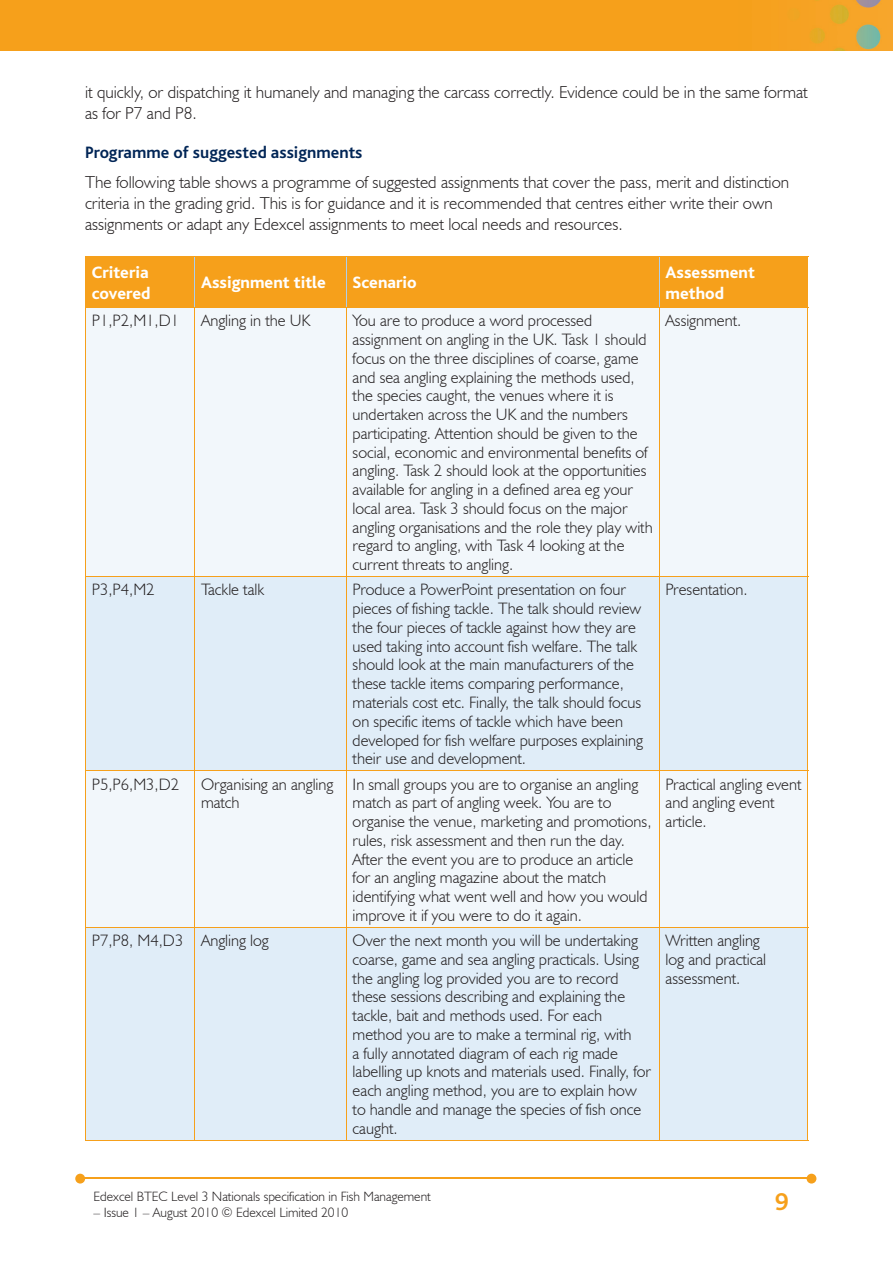
<style>
.page{position:relative;width:893px;height:1263px;background:#fff}
.page>*{position:absolute;margin:0;border:0;box-sizing:border-box;transform-origin:0 0}
.t1{font:700 25.5px "Bliss";color:#f6a01b}
.t2{font:300 17.25px/21px "Humanist 521 BT";color:#231f20}
.t3{font:800 17.25px/21px "Bliss";color:#fff}
.t4{font:700 17.25px "Bliss";color:#002556}
.t5{font:300 16.5px/18.8px "Humanist 521 BT";color:#231f20}
.t6{font:300 13.5px "Humanist 521 BT";color:#231f20}
</style>
<div class="page">
<img style="left:0;top:0;width:893px;height:51px">
<hr style="left:82px;top:1178px;width:728px;height:1px;background:#f6a01b">
<svg style="left:807px;top:1174px;width:9px;height:9px"></svg>
<svg style="left:75px;top:1174px;width:10px;height:9px"></svg>
<div style="left:86px;top:257px;width:721px;height:50px;background:#f6a01b"></div>
<div style="left:86px;top:308px;width:721px;height:268px;background:#f2f7fb"></div>
<svg style="left:86px;top:577px;width:721px;height:562px;fill:#e0edf8"></svg>
<hr style="left:194px;top:257px;width:1px;height:50px;background:#accfed">
<hr style="left:346px;top:257px;width:1px;height:50px;background:#accfed">
<hr style="left:659px;top:257px;width:1px;height:50px;background:#accfed">
<hr style="left:85px;top:257px;width:1px;height:50px;background:#f6a01b">
<hr style="left:807px;top:257px;width:1px;height:50px;background:#f6a01b">
<hr style="left:85px;top:256px;width:110px;height:1px;background:#f6a01b">
<hr style="left:195px;top:256px;width:151px;height:1px;background:#f6a01b">
<hr style="left:346px;top:256px;width:313px;height:1px;background:#f6a01b">
<hr style="left:659px;top:256px;width:149px;height:1px;background:#f6a01b">
<hr style="left:194px;top:308px;width:1px;height:268px;background:#f6a01b">
<hr style="left:346px;top:308px;width:1px;height:268px;background:#f6a01b">
<hr style="left:659px;top:308px;width:1px;height:268px;background:#f6a01b">
<hr style="left:85px;top:308px;width:1px;height:268px;background:#f6a01b">
<hr style="left:807px;top:308px;width:1px;height:268px;background:#f6a01b">
<hr style="left:85px;top:307px;width:110px;height:1px;background:#f6a01b">
<hr style="left:195px;top:307px;width:151px;height:1px;background:#f6a01b">
<hr style="left:346px;top:307px;width:313px;height:1px;background:#f6a01b">
<hr style="left:659px;top:307px;width:149px;height:1px;background:#f6a01b">
<hr style="left:194px;top:577px;width:1px;height:193px;background:#f6a01b">
<hr style="left:346px;top:577px;width:1px;height:193px;background:#f6a01b">
<hr style="left:659px;top:577px;width:1px;height:193px;background:#f6a01b">
<hr style="left:85px;top:577px;width:1px;height:193px;background:#f6a01b">
<hr style="left:807px;top:577px;width:1px;height:193px;background:#f6a01b">
<hr style="left:85px;top:576px;width:110px;height:1px;background:#f6a01b">
<hr style="left:195px;top:576px;width:151px;height:1px;background:#f6a01b">
<hr style="left:346px;top:576px;width:313px;height:1px;background:#f6a01b">
<hr style="left:659px;top:576px;width:149px;height:1px;background:#f6a01b">
<hr style="left:194px;top:771px;width:1px;height:156px;background:#f6a01b">
<hr style="left:346px;top:771px;width:1px;height:156px;background:#f6a01b">
<hr style="left:659px;top:771px;width:1px;height:156px;background:#f6a01b">
<hr style="left:85px;top:771px;width:1px;height:156px;background:#f6a01b">
<hr style="left:807px;top:771px;width:1px;height:156px;background:#f6a01b">
<hr style="left:85px;top:770px;width:110px;height:1px;background:#f6a01b">
<hr style="left:195px;top:770px;width:151px;height:1px;background:#f6a01b">
<hr style="left:346px;top:770px;width:313px;height:1px;background:#f6a01b">
<hr style="left:659px;top:770px;width:149px;height:1px;background:#f6a01b">
<hr style="left:194px;top:927px;width:1px;height:212px;background:#f6a01b">
<hr style="left:346px;top:927px;width:1px;height:212px;background:#f6a01b">
<hr style="left:659px;top:927px;width:1px;height:212px;background:#f6a01b">
<hr style="left:85px;top:1139px;width:110px;height:1px;background:#f6a01b">
<hr style="left:195px;top:1139px;width:151px;height:1px;background:#f6a01b">
<hr style="left:346px;top:1139px;width:313px;height:1px;background:#f6a01b">
<hr style="left:659px;top:1139px;width:149px;height:1px;background:#f6a01b">
<hr style="left:85px;top:927px;width:1px;height:212px;background:#f6a01b">
<hr style="left:807px;top:927px;width:1px;height:212px;background:#f6a01b">
<hr style="left:85px;top:927px;width:110px;height:1px;background:#f6a01b">
<hr style="left:195px;top:927px;width:151px;height:1px;background:#f6a01b">
<hr style="left:346px;top:927px;width:313px;height:1px;background:#f6a01b">
<hr style="left:659px;top:927px;width:149px;height:1px;background:#f6a01b">
<p class="t2" style="left:85px;top:81px;width:724px">it quickly, or dispatching it humanely and managing the carcass correctly. Evidence could be in the same format as for P7 and P8.</p>
<p class="t4" style="left:85px;top:144px;width:279px">Programme of suggested assignments</p>
<p class="t2" style="left:85px;top:171px;width:706px">The following table shows a programme of suggested assignments that cover the pass, merit and distinction criteria in the grading grid. This is for guidance and it is recommended that centres either write their own assignments or adapt any Edexcel assignments to meet local needs and resources.</p>
<p class="t3" style="left:92px;top:262px;width:60px">Criteria covered</p>
<p class="t3" style="left:201px;top:273px;width:126px">Assignment title</p>
<p class="t3" style="left:353px;top:273px;width:66px">Scenario</p>
<p class="t3" style="left:666px;top:262px;width:91px">Assessment method</p>
<p class="t5" style="left:92px;top:311px;width:89px">P1,P2,M1,D1</p>
<p class="t5" style="left:201px;top:311px;width:111px">Angling in the UK</p>
<p class="t5" style="left:353px;top:311px;width:302px">You are to produce a word processed assignment on angling in the UK. Task 1 should focus on the three disciplines of coarse, game and sea angling explaining the methods used, the species caught, the venues where it is undertaken across the UK and the numbers participating. Attention should be given to the social, economic and environmental benefits of angling. Task 2 should look at the opportunities available for angling in a defined area eg your local area. Task 3 should focus on the major angling organisations and the role they play with regard to angling, with Task 4 looking at the current threats to angling.</p>
<p class="t5" style="left:666px;top:311px;width:77px">Assignment.</p>
<p class="t5" style="left:92px;top:580px;width:64px">P3,P4,M2</p>
<p class="t5" style="left:201px;top:580px;width:65px">Tackle talk</p>
<p class="t5" style="left:353px;top:580px;width:292px">Produce a PowerPoint presentation on four pieces of fishing tackle. The talk should review the four pieces of tackle against how they are used taking into account fish welfare. The talk should look at the main manufacturers of the these tackle items comparing performance, materials cost etc. Finally, the talk should focus on specific items of tackle which have been developed for fish welfare purposes explaining their use and development.</p>
<p class="t5" style="left:666px;top:580px;width:83px">Presentation.</p>
<p class="t5" style="left:92px;top:774px;width:89px">P5,P6,M3,D2</p>
<p class="t5" style="left:201px;top:774px;width:134px">Organising an angling match</p>
<p class="t5" style="left:353px;top:774px;width:300px">In small groups you are to organise an angling match as part of angling week. You are to organise the venue, marketing and promotions, rules, risk assessment and then run the day.<br>After the event you are to produce an article for an angling magazine about the match identifying what went well and how you would improve it if you were to do it again.</p>
<p class="t5" style="left:666px;top:774px;width:137px">Practical angling event and angling event article.</p>
<p class="t5" style="left:92px;top:931px;width:179px">P7,P8, M4,D3 Angling log</p>
<p class="t5" style="left:353px;top:931px;width:300px">Over the next month you will be undertaking coarse, game and sea angling practicals. Using the angling log provided you are to record these sessions describing and explaining the tackle, bait and methods used. For each method you are to make a terminal rig, with<br>a fully annotated diagram of each rig made labelling up knots and materials used. Finally, for each angling method, you are to explain how to handle and manage the species of fish once caught.</p>
<p class="t5" style="left:666px;top:931px;width:102px">Written angling log and practical assessment.</p>
<p class="t6" style="left:94px;top:1188px;width:339px">Edexcel BTEC Level 3 Nationals specification in Fish Management</p>
<p class="t6" style="left:94px;top:1204px;width:256px">– Issue 1 – August 2010 © Edexcel Limited 2010</p>
<h1 class="t1" style="left:775px;top:1189px;width:15px">9</h1>
</div>
